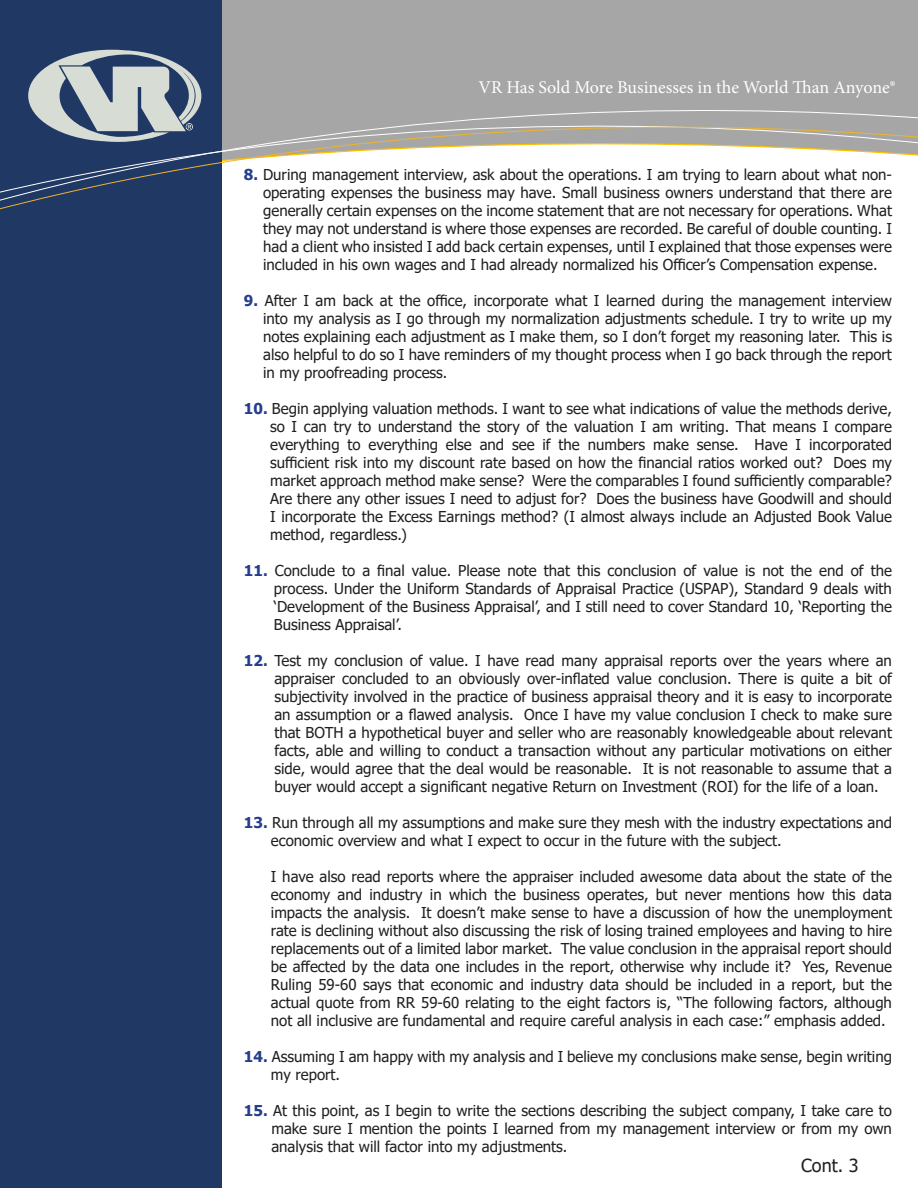
<style>
.page{position:relative;width:918px;height:1188px;background:#fff}
.page>*{position:absolute;margin:0;border:0;box-sizing:border-box;transform-origin:0 0}
.t1{font:18px "Minion Pro";letter-spacing:-.005em;color:#fff}
.t2{font:18px "Tahoma";color:#231f20}
.t3{font:15px/18px "Tahoma";color:#231f20;text-align:justify}
.s1{font-weight:700;color:#253f8e}
</style>
<div class="page">
<div style="left:222px;top:0;width:696px;height:101px;background:#a6a6a6"></div>
<div style="left:0;top:0;width:222px;height:1188px;background:#203864"></div>
<div style="left:222px;top:101px;width:696px;height:16px;background:#a6a6a6"></div>
<svg style="left:0;top:117px;width:918px;height:93px"></svg>
<svg style="left:28px;top:50px;width:173px;height:92px"></svg>
<p class="t1" style="left:479px;top:76px;width:419px">VR Has Sold More Businesses in the World Than Anyone®</p>
<p class="t3" style="left:263px;top:166px;width:630px;text-indent:-19px"><span class="s1">8.</span> During management interview, ask about the operations. I am trying to learn about what non&shy;operating expenses the business may have. Small business owners understand that there are generally certain expenses on the income statement that are not necessary for operations. What they may not understand is where those expenses are recorded. Be careful of double counting. I had a client who insisted I add back certain expenses, until I explained that those expenses were included in his own wages and I had already normalized his Officer’s Compensation expense.</p>
<p class="t3" style="left:263px;top:292px;width:630px;text-indent:-19px"><span class="s1">9.</span> After I am back at the office, incorporate what I learned during the management interview into my analysis as I go through my normalization adjustments schedule. I try to write up my notes explaining each adjustment as I make them, so I don’t forget my reasoning later. This is also helpful to do so I have reminders of my thought process when I go back through the report in my proofreading process.</p>
<p class="t3" style="left:270px;top:400px;width:623px;text-indent:-26px"><span class="s1">10.</span> Begin applying valuation methods. I want to see what indications of value the methods derive, so I can try to understand the story of the valuation I am writing. That means I compare everything to everything else and see if the numbers make sense. Have I incorporated sufficient risk into my discount rate based on how the financial ratios worked out? Does my market approach method make sense? Were the comparables I found sufficiently comparable?<br>Are there any other issues I need to adjust for? Does the business have Goodwill and should I incorporate the Excess Earnings method? (I almost always include an Adjusted Book Value method, regardless.)</p>
<p class="t3" style="left:274px;top:562px;width:620px;text-indent:-30px"><span class="s1">11.</span> Conclude to a final value. Please note that this conclusion of value is not the end of the process. Under the Uniform Standards of Appraisal Practice (USPAP), Standard 9 deals with ‘Development of the Business Appraisal’, and I still need to cover Standard 10, ‘Reporting the Business Appraisal’.</p>
<p class="t3" style="left:274px;top:652px;width:619px;text-indent:-31px"><span class="s1">12.</span> Test my conclusion of value. I have read many appraisal reports over the years where an appraiser concluded to an obviously over-inflated value conclusion. There is quite a bit of subjectivity involved in the practice of business appraisal theory and it is easy to incorporate an assumption or a flawed analysis. Once I have my value conclusion I check to make sure that BOTH a hypothetical buyer and seller who are reasonably knowledgeable about relevant facts, able and willing to conduct a transaction without any particular motivations on either side, would agree that the deal would be reasonable. It is not reasonable to assume that a buyer would accept a significant negative Return on Investment (ROI) for the life of a loan.</p>
<p class="t3" style="left:271px;top:814px;width:623px;text-indent:-27px"><span class="s1">13.</span> Run through all my assumptions and make sure they mesh with the industry expectations and economic overview and what I expect to occur in the future with the subject.</p>
<p class="t3" style="left:271px;top:868px;width:623px">I have also read reports where the appraiser included awesome data about the state of the economy and industry in which the business operates, but never mentions how this data impacts the analysis. It doesn’t make sense to have a discussion of how the unemployment rate is declining without also discussing the risk of losing trained employees and having to hire replacements out of a limited labor market. The value conclusion in the appraisal report should be affected by the data one includes in the report, otherwise why include it? Yes, Revenue Ruling 59-60 says that economic and industry data should be included in a report, but the actual quote from RR 59-60 relating to the eight factors is, “The following factors, although not all inclusive are fundamental and require careful analysis in each case:” emphasis added.</p>
<p class="t3" style="left:271px;top:1048px;width:623px;text-indent:-27px"><span class="s1">14.</span> Assuming I am happy with my analysis and I believe my conclusions make sense, begin writing my report.</p>
<p class="t3" style="left:271px;top:1102px;width:622px;text-indent:-28px"><span class="s1">15.</span> At this point, as I begin to write the sections describing the subject company, I take care to make sure I mention the points I learned from my management interview or from my own analysis that will factor into my adjustments.</p>
<p class="t2" style="left:801px;top:1154px;width:59px">Cont. 3</p>
</div>
